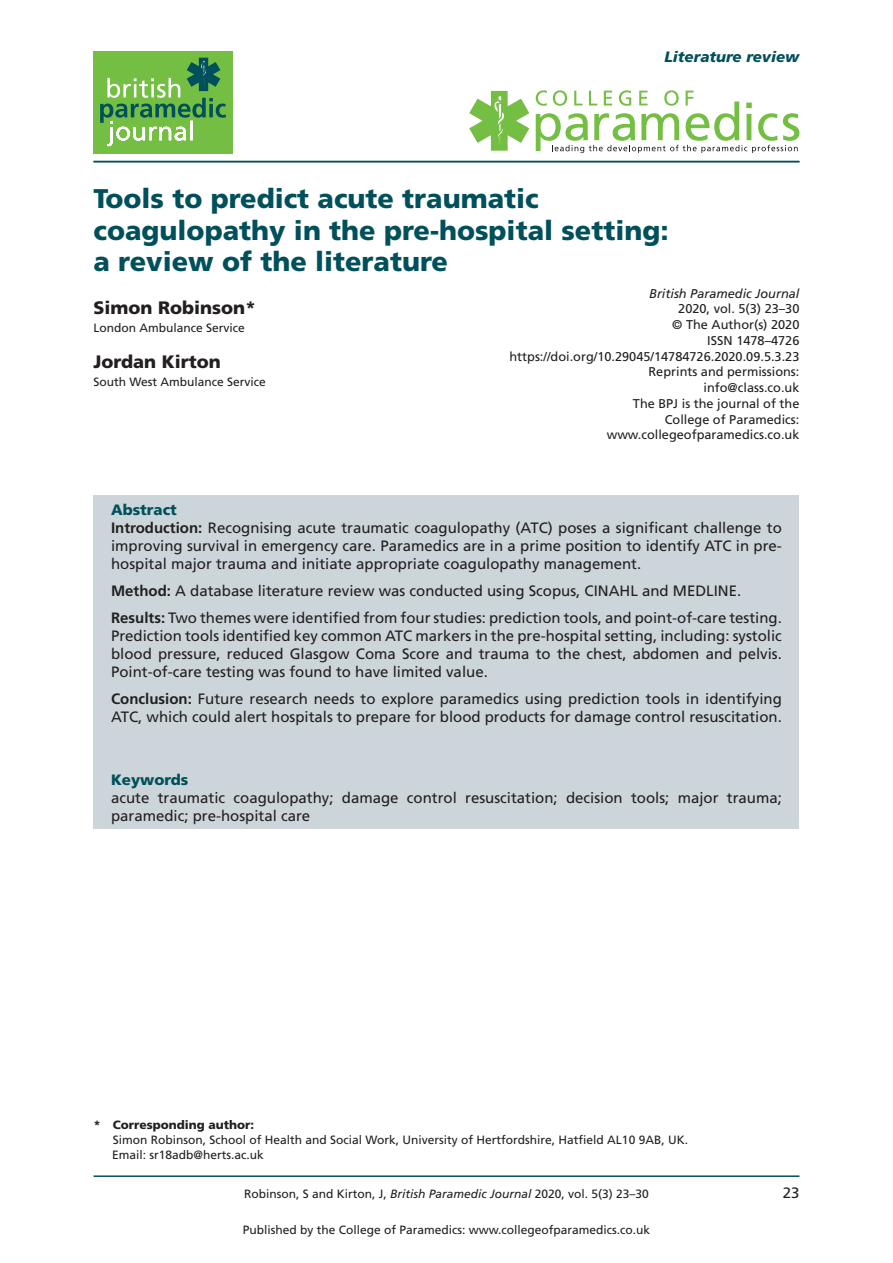
<style>
.page{position:relative;width:893px;height:1263px;background:#fff}
.page>*{position:absolute;margin:0;border:0;box-sizing:border-box;transform-origin:0 0}
.t1{font:900 27px/31.5px "Frutiger LT Std";color:#00505b}
.t2{font:900 18px "Frutiger LT Std";color:#231f20}
.t3{font:15px/18px "Frutiger LT Std";color:#231f20}
.t4{font:italic 900 15px "Frutiger LT Std";color:#00505b}
.t5{font:900 15px "Frutiger LT Std";color:#00505b}
.t6{font:12.75px/15.8px "Frutiger LT Std";color:#231f20;text-align:right}
.t7{font:italic 12.75px "Frutiger LT Std";color:#231f20}
.t8{font:12px/15px "Frutiger LT Std";color:#231f20}
.t9{font:900 12px "Frutiger LT Std";color:#231f20}
.s1{font-weight:900;color:#00505b}
.s2{font-weight:700}
.s3{font-style:italic}
</style>
<div class="page">
<div style="left:94px;top:51px;width:139px;height:102px;background:#74bf43"></div>
<svg style="left:100px;top:58px;width:126px;height:88px"></svg>
<svg style="left:469px;top:91px;width:60px;height:60px"></svg>
<svg style="left:536px;top:90px;width:263px;height:63px"></svg>
<hr style="left:94px;top:1175px;width:705px;height:2px;background:#00505b">
<div style="left:94px;top:496px;width:705px;height:333px;background:#ccd5da"></div>
<hr style="left:94px;top:161px;width:705px;height:1px;background:#00505b">
<p class="t4" style="left:665px;top:48px;width:136px">Literature review</p>
<h1 class="t1" style="left:94px;top:183px;width:577px">Tools to predict acute traumatic coagulopathy in the pre-hospital setting: a review of the literature</h1>
<p class="t2" style="left:94px;top:297px;width:164px">Simon Robinson*</p>
<p class="t8" style="left:94px;top:320px;width:153px">London Ambulance Service</p>
<p class="t2" style="left:94px;top:351px;width:129px">Jordan Kirton</p>
<p class="t8" style="left:94px;top:374px;width:174px">South West Ambulance Service</p>
<p class="t7" style="left:649px;top:286px;width:152px">British Paramedic Journal</p>
<p class="t6" style="left:509px;top:301px;width:291px">2020, vol. 5(3) 23–30<br>© The Author(s) 2020<br>ISSN 1478–4726 https://doi.org/10.29045/14784726.2020.09.5.3.23<br>Reprints and permissions:<br>info@class.co.uk<br>The BPJ is the journal of the<br>College of Paramedics: www.collegeofparamedics.co.uk</p>
<p class="t3" style="left:111px;top:501px;width:672px"><span class="s1">Abstract<br></span><span class="s2">Introduction:</span> Recognising acute traumatic coagulopathy (ATC) poses a significant challenge to improving survival in emergency care. Paramedics are in a prime position to identify ATC in pre&shy;hospital major trauma and initiate appropriate coagulopathy management.</p>
<p class="t3" style="left:111px;top:577px;width:672px;line-height:27px"><span class="s2">Method:</span> A database literature review was conducted using Scopus, CINAHL and MEDLINE.<br><span class="s2">Results:</span> Two themes were identified from four studies: prediction tools, and point-of-care testing.</p>
<p class="t3" style="left:111px;top:627px;width:672px;text-align:justify">Prediction tools identified key common ATC markers in the pre-hospital setting, including: systolic blood pressure, reduced Glasgow Coma Score and trauma to the chest, abdomen and pelvis.<br>Point-of-care testing was found to have limited value.</p>
<p class="t3" style="left:111px;top:690px;width:672px"><span class="s2">Conclusion:</span> Future research needs to explore paramedics using prediction tools in identifying<br>ATC, which could alert hospitals to prepare for blood products for damage control resuscitation.</p>
<p class="t5" style="left:111px;top:771px;width:79px">Keywords</p>
<p class="t3" style="left:111px;top:789px;width:672px">acute traumatic coagulopathy; damage control resuscitation; decision tools; major trauma; paramedic; pre-hospital care</p>
<p class="t9" style="left:94px;top:1117px;width:162px">* Corresponding author:</p>
<p class="t8" style="left:112px;top:1132px;width:577px">Simon Robinson, School of Health and Social Work, University of Hertfordshire, Hatfield AL10 9AB, UK.<br>Email: sr18adb@herts.ac.uk</p>
<p class="t8" style="left:244px;top:1186px;width:406px">Robinson, S and Kirton, J, <span class="s3">British Paramedic Journal</span> 2020, vol. 5(3) 23–30</p>
<p class="t8" style="left:243px;top:1222px;width:409px">Published by the College of Paramedics: www.collegeofparamedics.co.uk</p>
<p class="t3" style="left:783px;top:1184px;width:18px">23</p>
</div>
